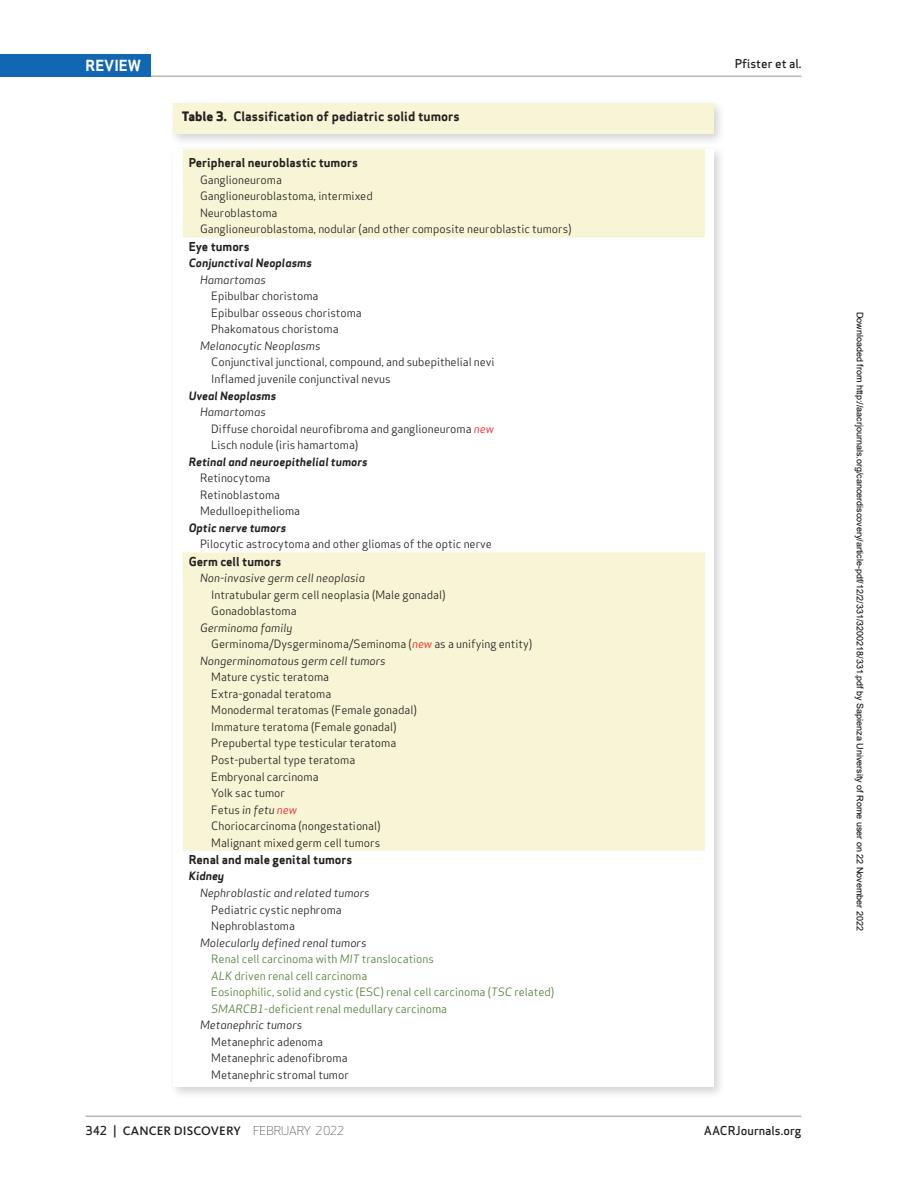
<style>
.page{position:relative;width:905px;height:1202px;background:#fff}
.page>*{position:absolute;margin:0;border:0;box-sizing:border-box;transform-origin:0 0}
.t1{font:700 15px "Apex Sans";color:#fff}
.t2{font:700 12.75px "Apex Sans";color:#231f20}
.t3{font:500 12.75px "Kievit OT";letter-spacing:.01em;color:#231f20}
.t4{font:700 12px "Apex Sans";color:#231f20}
.t5{font:500 12px "Apex Sans";color:#231f20}
.t6{font:11.25px/16.5px "Apex Sans";color:#231f20}
.t7{font:italic 11.25px "Apex Sans";color:#231f20}
.t8{font:11.25px "Apex Sans";color:#51803a}
.t9{font:italic 700 11.25px "Apex Sans";color:#231f20}
.t10{font:9px "Arial";color:#000}
.s1{font-weight:800}
.s2{font-style:italic}
.s3{font-style:italic;color:#ee2123}
.s4{font-family:"Apex Sans";font-size:12px}
.s5{font-family:"Apex Sans";font-weight:300;font-size:12px}
</style>
<div class="page">
<hr style="left:144px;top:76px;width:657px;height:1px;background:#939598">
<hr style="left:86px;top:1115px;width:715px;height:1px;background:#939598">
<div style="left:0;top:54px;width:150px;height:22px;background:#1167b3"></div>
<div style="left:169px;top:99px;width:557px;height:47px;background:#231f20;opacity:.2"></div>
<div style="left:174px;top:104px;width:540px;height:30px;background:#f7f5d5"></div>
<div style="left:169px;top:144px;width:557px;height:955px;background:#231f20;opacity:.2"></div>
<div style="left:174px;top:149px;width:540px;height:938px;background:#fff"></div>
<svg style="left:183px;top:149px;width:522px;height:701px;fill:#f7f5d5"></svg>
<h1 class="t1" style="left:86px;top:55px;width:57px">REVIEW</h1>
<p class="t2" style="left:182px;top:108px;width:279px"><span class="s1">Table 3.</span> Classification of pediatric solid tumors</p>
<p class="t4" style="left:189px;top:155px;width:171px">Peripheral neuroblastic tumors</p>
<p class="t6" style="left:200px;top:170px;width:373px">Ganglioneuroma<br>Ganglioneuroblastoma, intermixed<br>Neuroblastoma<br>Ganglioneuroblastoma, nodular (and other composite neuroblastic tumors)</p>
<p class="t4" style="left:189px;top:238px;width:63px">Eye tumors</p>
<p class="t9" style="left:189px;top:256px;width:125px">Conjunctival Neoplasms</p>
<p class="t7" style="left:200px;top:270px;width:67px">Hamartomas</p>
<p class="t6" style="left:211px;top:287px;width:152px">Epibulbar choristoma<br>Epibulbar osseous choristoma<br>Phakomatous choristoma</p>
<p class="t7" style="left:200px;top:336px;width:122px">Melanocytic Neoplasms</p>
<p class="t6" style="left:211px;top:353px;width:285px">Conjunctival junctional, compound, and subepithelial nevi<br>Inflamed juvenile conjunctival nevus</p>
<p class="t9" style="left:189px;top:388px;width:89px">Uveal Neoplasms</p>
<p class="t6" style="left:211px;top:402px;width:284px;text-indent:-11px"><span class="s2">Hamartomas<br></span>Diffuse choroidal neurofibroma and ganglioneuroma <span class="s3">new<br></span>Lisch nodule (iris hamartoma)</p>
<p class="t9" style="left:189px;top:454px;width:180px">Retinal and neuroepithelial tumors</p>
<p class="t6" style="left:200px;top:469px;width:102px">Retinocytoma<br>Retinoblastoma<br>Medulloepithelioma</p>
<p class="t9" style="left:189px;top:520px;width:99px">Optic nerve tumors</p>
<p class="t6" style="left:200px;top:535px;width:293px">Pilocytic astrocytoma and other gliomas of the optic nerve</p>
<p class="t4" style="left:189px;top:553px;width:94px">Germ cell tumors</p>
<p class="t7" style="left:200px;top:568px;width:166px">Non-invasive germ cell neoplasia</p>
<p class="t6" style="left:211px;top:585px;width:236px">Intratubular germ cell neoplasia (Male gonadal)<br>Gonadoblastoma</p>
<p class="t7" style="left:200px;top:618px;width:94px">Germinoma family</p>
<p class="t6" style="left:211px;top:635px;width:322px">Germinoma/Dysgerminoma/Seminoma (<span class="s3">new</span> as a unifying entity)</p>
<p class="t7" style="left:200px;top:651px;width:187px">Nongerminomatous germ cell tumors</p>
<p class="t6" style="left:211px;top:668px;width:207px">Mature cystic teratoma<br>Extra-gonadal teratoma<br>Monodermal teratomas (Female gonadal)<br>Immature teratoma (Female gonadal)<br>Prepubertal type testicular teratoma<br>Post-pubertal type teratoma<br>Embryonal carcinoma<br>Yolk sac tumor<br>Fetus <span class="s2">in fetu</span> <span class="s3">new<br></span>Choriocarcinoma (nongestational)<br>Malignant mixed germ cell tumors</p>
<p class="t4" style="left:189px;top:851px;width:165px">Renal and male genital tumors</p>
<p class="t9" style="left:189px;top:869px;width:37px">Kidney</p>
<p class="t7" style="left:200px;top:883px;width:171px">Nephroblastic and related tumors</p>
<p class="t6" style="left:211px;top:900px;width:132px">Pediatric cystic nephroma<br>Nephroblastoma</p>
<p class="t7" style="left:200px;top:933px;width:168px">Molecularly defined renal tumors</p>
<p class="t8" style="left:211px;top:949px;width:224px">Renal cell carcinoma with <span class="s2">MIT</span> translocations</p>
<p class="t8" style="left:211px;top:966px;width:158px"><span class="s2">ALK</span> driven renal cell carcinoma</p>
<p class="t8" style="left:211px;top:982px;width:344px">Eosinophilic, solid and cystic (ESC) renal cell carcinoma (<span class="s2">TSC</span> related)</p>
<p class="t8" style="left:211px;top:999px;width:237px"><span class="s2">SMARCB1</span>-deficient renal medullary carcinoma</p>
<p class="t7" style="left:200px;top:1016px;width:104px">Metanephric tumors</p>
<p class="t6" style="left:211px;top:1032px;width:139px">Metanephric adenoma<br>Metanephric adenofibroma<br>Metanephric stromal tumor</p>
<p class="t5" style="left:734px;top:53px;width:68px">Pfister et al.</p>
<p class="t3" style="left:86px;top:1123px;width:261px"><span class="s4">342 |</span> CANCER DISCOVERY <span class="s5">FEBRUARY 2022</span></p>
<p class="t5" style="left:703px;top:1120px;width:99px">AACRJournals.org</p>
<p class="t10" style="left:863px;top:312px;width:620px;rotate:90deg">Downloaded from http://aacrjournals.org/cancerdiscovery/article-pdf/12/2/331/3200218/331.pdf by Sapienza University of Rome user on 22 November 2022</p>
</div>
